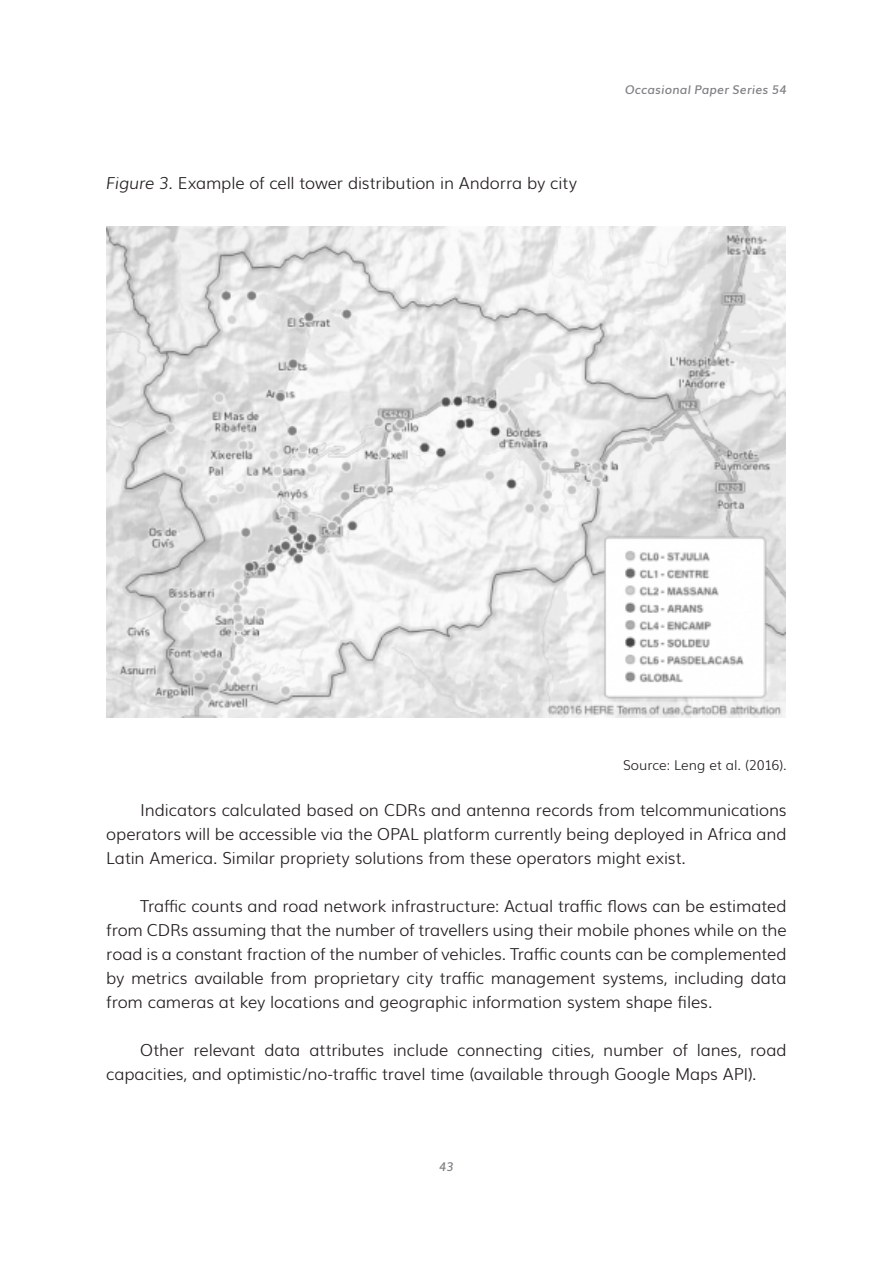
<style>
.page{position:relative;width:893px;height:1263px;background:#fff}
.page>*{position:absolute;margin:0;border:0;box-sizing:border-box;transform-origin:0 0}
.Cuerpo_Texto_Sangría{font:300 16.5px/24px "Muli";letter-spacing:-.01em;color:#231f20;text-align:justify}
.Cuerpo_de_Texto{font:300 16.5px "Muli";letter-spacing:-.01em;color:#231f20}
.Cuerpo_de_Texto_para{font:300 13.5px "Muli";letter-spacing:-.005em;color:#231f20}
.t1{font:italic 600 12px "Muli";letter-spacing:.015em;color:#808285}
.s1{font-style:italic}
</style>
<div class="page">
<img style="left:106px;top:227px;width:680px;height:490px">
<p class="Cuerpo_de_Texto" style="left:106px;top:170px;width:472px"><span class="s1">Figure 3.</span> Example of cell tower distribution in Andorra by city</p>
<p class="t1" style="left:625px;top:79px;width:163px">Occasional Paper Series 54</p>
<p class="Cuerpo_de_Texto_para" style="left:623px;top:754px;width:165px">Source: Leng et al. (2016).</p>
<p class="Cuerpo_Texto_Sangría" style="left:106px;top:797px;width:682px;text-indent:34px">Indicators calculated based on CDRs and antenna records from telcommunications operators will be accessible via the OPAL platform currently being deployed in Africa and Latin America. Similar propriety solutions from these operators might exist.</p>
<p class="Cuerpo_Texto_Sangría" style="left:106px;top:893px;width:682px;text-indent:34px">Traffic counts and road network infrastructure: Actual traffic flows can be estimated from CDRs assuming that the number of travellers using their mobile phones while on the road is a constant fraction of the number of vehicles. Traffic counts can be complemented by metrics available from proprietary city traffic management systems, including data from cameras at key locations and geographic information system shape files.</p>
<p class="Cuerpo_Texto_Sangría" style="left:106px;top:1037px;width:682px;text-indent:34px">Other relevant data attributes include connecting cities, number of lanes, road capacities, and optimistic/no-traffic travel time (available through Google Maps API).</p>
<p class="t1" style="left:439px;top:1157px;width:16px">43</p>
</div>
